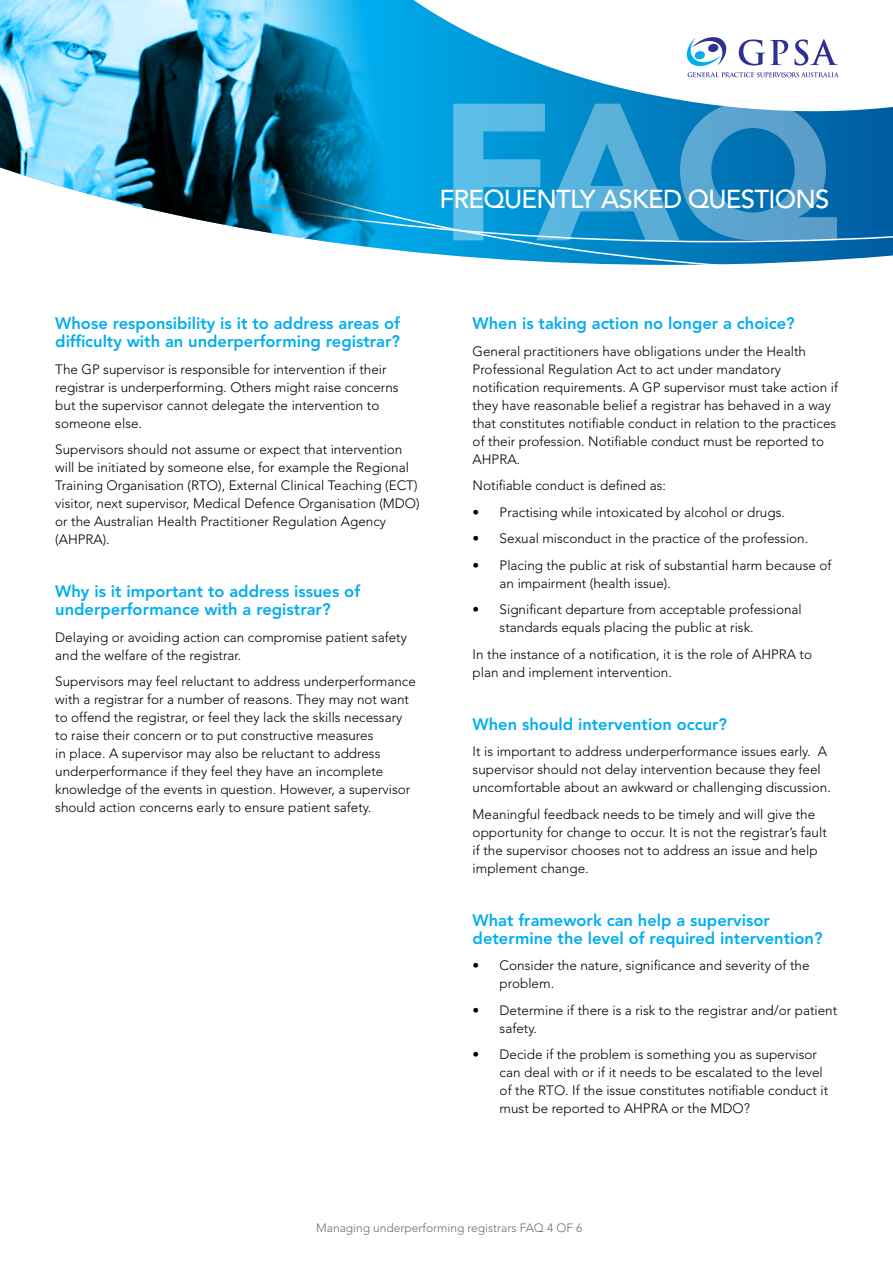
<style>
.page{position:relative;width:893px;height:1263px;background:#fff}
.page>*{position:absolute;margin:0;border:0;box-sizing:border-box;transform-origin:0 0}
.t1{font:900 192.9px "Avenir LT Std";color:#fff}
.t2{font:500 25.8px "Avenir LT Std";letter-spacing:-.03em;color:#fff}
.t3{font:800 16.5px/18px "Avenir LT Std";color:#00aeef}
.t4{font:300 13.5px/18px "Avenir LT Std";color:#000}
.t5{font:300 12px "Avenir LT Std";color:#6d6e71}
</style>
<div class="page">
<svg style="left:402px;top:136px;width:491px;height:129px;background:#0c86c4"></svg>
<svg style="left:402px;top:0;width:491px;height:136px"></svg>
<svg style="left:687px;top:37px;width:39px;height:29px"></svg>
<svg style="left:688px;top:72px;width:151px;height:5px"></svg>
<svg style="left:739px;top:39px;width:49px;height:27px"></svg>
<svg style="left:794px;top:39px;width:44px;height:27px"></svg>
<img style="left:0;top:0;width:402px;height:251px">
<h1 class="t1" style="left:438px;top:56px;width:401px">FAQ</h1>
<h2 class="t2" style="left:439px;top:184px;width:391px">FREQUENTLY ASKED QUESTIONS</h2>
<p class="t3" style="left:55px;top:315px;width:346px">Whose responsibility is it to address areas of difficulty with an underperforming registrar?</p>
<p class="t4" style="left:55px;top:360px;width:345px">The GP supervisor is responsible for intervention if their registrar is underperforming. Others might raise concerns but the supervisor cannot delegate the intervention to someone else.</p>
<p class="t4" style="left:55px;top:441px;width:366px">Supervisors should not assume or expect that intervention will be initiated by someone else, for example the Regional Training Organisation (RTO), External Clinical Teaching (ECT) visitor, next supervisor, Medical Defence Organisation (MDO) or the Australian Health Practitioner Regulation Agency (AHPRA).</p>
<p class="t3" style="left:55px;top:583px;width:306px">Why is it important to address issues of underperformance with a registrar?</p>
<p class="t4" style="left:55px;top:628px;width:353px">Delaying or avoiding action can compromise patient safety and the welfare of the registrar.</p>
<p class="t4" style="left:55px;top:673px;width:362px">Supervisors may feel reluctant to address underperformance with a registrar for a number of reasons. They may not want to offend the registrar, or feel they lack the skills necessary to raise their concern or to put constructive measures<br>in place. A supervisor may also be reluctant to address underperformance if they feel they have an incomplete knowledge of the events in question. However, a supervisor should action concerns early to ensure patient safety.</p>
<p class="t3" style="left:473px;top:315px;width:324px">When is taking action no longer a choice?</p>
<p class="t4" style="left:473px;top:342px;width:367px">General practitioners have obligations under the Health Professional Regulation Act to act under mandatory notification requirements. A GP supervisor must take action if they have reasonable belief a registrar has behaved in a way that constitutes notifiable conduct in relation to the practices of their profession. Notifiable conduct must be reported to AHPRA.</p>
<p class="t4" style="left:473px;top:477px;width:195px">Notifiable conduct is defined as:</p>
<p class="t4" style="left:473px;top:503px;width:314px">• Practising while intoxicated by alcohol or drugs.</p>
<p class="t4" style="left:473px;top:530px;width:337px">• Sexual misconduct in the practice of the profession.</p>
<p class="t4" style="left:500px;top:556px;width:333px;text-indent:-27px">• Placing the public at risk of substantial harm because of an impairment (health issue).</p>
<p class="t4" style="left:500px;top:601px;width:304px;text-indent:-27px">• Significant departure from acceptable professional standards equals placing the public at risk.</p>
<p class="t4" style="left:473px;top:645px;width:341px">In the instance of a notification, it is the role of AHPRA to plan and implement intervention.</p>
<p class="t3" style="left:473px;top:715px;width:256px">When should intervention occur?</p>
<p class="t4" style="left:473px;top:743px;width:360px">It is important to address underperformance issues early. A supervisor should not delay intervention because they feel uncomfortable about an awkward or challenging discussion.</p>
<p class="t4" style="left:473px;top:805px;width:356px">Meaningful feedback needs to be timely and will give the opportunity for change to occur. It is not the registrar’s fault if the supervisor chooses not to address an issue and help implement change.</p>
<p class="t3" style="left:473px;top:911px;width:351px">What framework can help a supervisor determine the level of required intervention?</p>
<p class="t4" style="left:500px;top:957px;width:311px;text-indent:-27px">• Consider the nature, significance and severity of the problem.</p>
<p class="t4" style="left:500px;top:1001px;width:339px;text-indent:-27px">• Determine if there is a risk to the registrar and/or patient safety.</p>
<p class="t4" style="left:500px;top:1046px;width:330px;text-indent:-27px">• Decide if the problem is something you as supervisor can deal with or if it needs to be escalated to the level of the RTO. If the issue constitutes notifiable conduct it must be reported to AHPRA or the MDO?</p>
<p class="t5" style="left:316px;top:1220px;width:268px">Managing underperforming registrars FAQ 4 OF 6</p>
</div>
